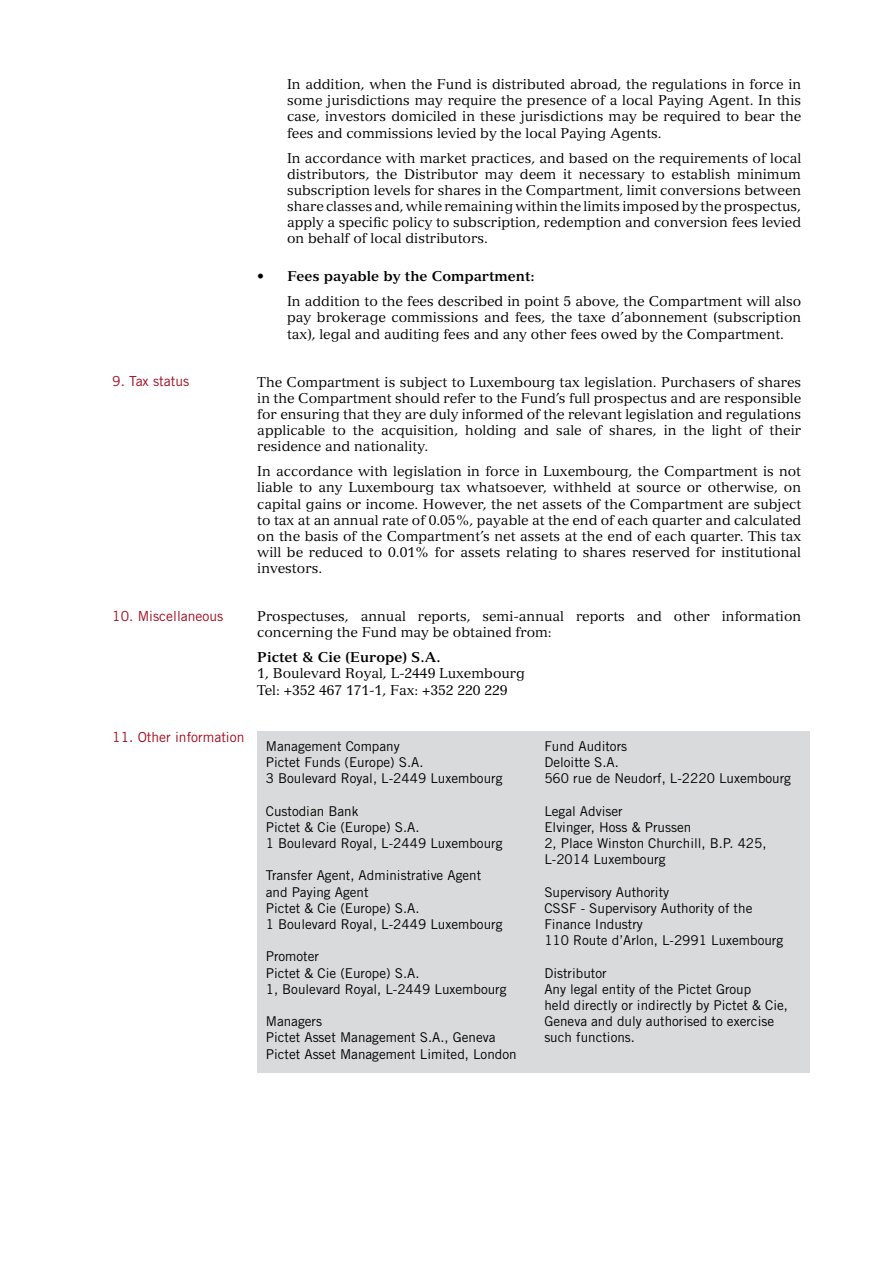
<style>
.page{position:relative;width:893px;height:1263px;background:#fff}
.page>*{position:absolute;margin:0;border:0;box-sizing:border-box;transform-origin:0 0}
.t1{font:13.8px/16px "Versailles";color:#000;text-align:justify}
.t2{font:700 13.8px "Versailles";color:#000}
.t3{font:13.8px "Trade Gothic";color:#a10c1e}
.t4{font:13.5px/16.2px "Trade Gothic";color:#000}
</style>
<div class="page">
<div style="left:257px;top:732px;width:553px;height:341px;background:#d9dadb"></div>
<p class="t1" style="left:287px;top:76px;width:516px">In addition, when the Fund is distributed abroad, the regulations in force in some jurisdictions may require the presence of a local Paying Agent. In this case, investors domiciled in these jurisdictions may be required to bear the fees and commissions levied by the local Paying Agents.</p>
<p class="t1" style="left:287px;top:150px;width:516px">In accordance with market practices, and based on the requirements of local distributors, the Distributor may deem it necessary to establish minimum subscription levels for shares in the Compartment, limit conversions between share classes and, while remaining within the limits imposed by the prospectus, apply a specific policy to subscription, redemption and conversion fees levied on behalf of local distributors.</p>
<p class="t2" style="left:257px;top:268px;width:279px">• Fees payable by the Compartment:</p>
<p class="t1" style="left:287px;top:293px;width:516px">In addition to the fees described in point 5 above, the Compartment will also pay brokerage commissions and fees, the taxe d’abonnement (subscription tax), legal and auditing fees and any other fees owed by the Compartment.</p>
<p class="t3" style="left:112px;top:373px;width:78px">9. Tax status</p>
<p class="t1" style="left:257px;top:373px;width:545px">The Compartment is subject to Luxembourg tax legislation. Purchasers of shares in the Compartment should refer to the Fund’s full prospectus and are responsible for ensuring that they are duly informed of the relevant legislation and regulations applicable to the acquisition, holding and sale of shares, in the light of their residence and nationality.</p>
<p class="t1" style="left:257px;top:463px;width:545px">In accordance with legislation in force in Luxembourg, the Compartment is not liable to any Luxembourg tax whatsoever, withheld at source or otherwise, on capital gains or income. However, the net assets of the Compartment are subject to tax at an annual rate of 0.05%, payable at the end of each quarter and calculated on the basis of the Compartment’s net assets at the end of each quarter. This tax will be reduced to 0.01% for assets relating to shares reserved for institutional investors.</p>
<p class="t3" style="left:112px;top:608px;width:112px">10. Miscellaneous</p>
<p class="t1" style="left:257px;top:608px;width:545px">Prospectuses, annual reports, semi-annual reports and other information concerning the Fund may be obtained from:</p>
<p class="t2" style="left:257px;top:649px;width:185px">Pictet &amp; Cie (Europe) S.A.</p>
<p class="t1" style="left:257px;top:665px;width:269px">1, Boulevard Royal, L-2449 Luxembourg<br>Tel: +352 467 171-1, Fax: +352 220 229</p>
<p class="t3" style="left:112px;top:729px;width:134px">11. Other information</p>
<p class="t4" style="left:266px;top:738px;width:238px">Management Company<br>Pictet Funds (Europe) S.A.<br>3 Boulevard Royal, L-2449 Luxembourg</p>
<p class="t4" style="left:266px;top:802px;width:238px">Custodian Bank<br>Pictet &amp; Cie (Europe) S.A.<br>1 Boulevard Royal, L-2449 Luxembourg</p>
<p class="t4" style="left:266px;top:867px;width:238px">Transfer Agent, Administrative Agent and Paying Agent<br>Pictet &amp; Cie (Europe) S.A.<br>1 Boulevard Royal, L-2449 Luxembourg</p>
<p class="t4" style="left:266px;top:948px;width:242px">Promoter<br>Pictet &amp; Cie (Europe) S.A.<br>1, Boulevard Royal, L-2449 Luxembourg</p>
<p class="t4" style="left:266px;top:1013px;width:252px">Managers<br>Pictet Asset Management S.A., Geneva<br>Pictet Asset Management Limited, London</p>
<p class="t4" style="left:544px;top:738px;width:248px">Fund Auditors<br>Deloitte S.A.<br>560 rue de Neudorf, L-2220 Luxembourg</p>
<p class="t4" style="left:544px;top:802px;width:224px">Legal Adviser<br>Elvinger, Hoss &amp; Prussen<br>2, Place Winston Churchill, B.P. 425,<br>L-2014 Luxembourg</p>
<p class="t4" style="left:544px;top:883px;width:240px">Supervisory Authority<br>CSSF - Supervisory Authority of the<br>Finance Industry<br>110 Route d’Arlon, L-2991 Luxembourg</p>
<p class="t4" style="left:544px;top:964px;width:245px">Distributor<br>Any legal entity of the Pictet Group<br>held directly or indirectly by Pictet &amp; Cie,<br>Geneva and duly authorised to exercise such functions.</p>
</div>
